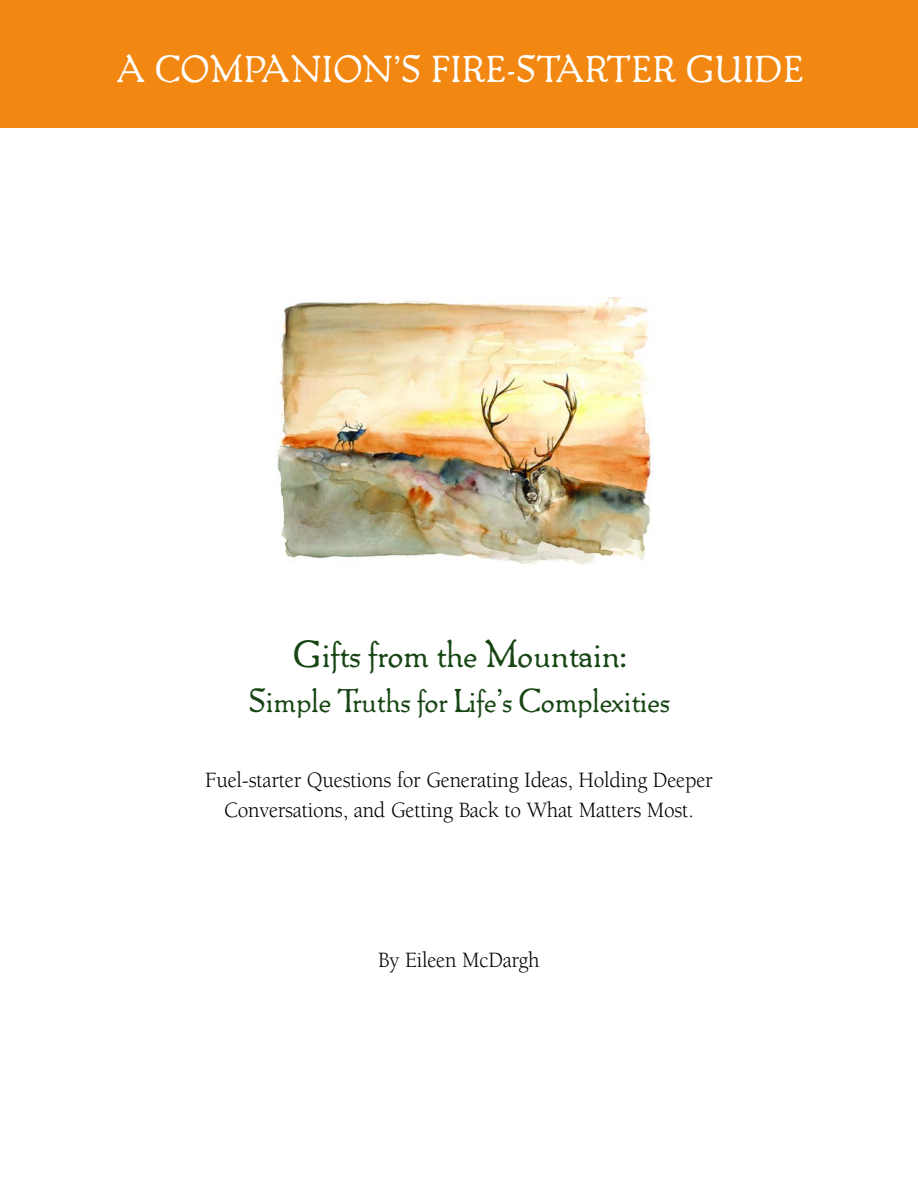
<style>
.page{position:relative;width:918px;height:1188px;background:#fff}
.page>*{position:absolute;margin:0;border:0;box-sizing:border-box;transform-origin:0 0}
.t1{font:37.5px "Paliard";letter-spacing:.045em;color:#fff}
.t2{font:37.5px "Paliard";color:#174513}
.t3{font:33px "Paliard";color:#174513}
.t4{font:22.5px/30px "Berkeley";letter-spacing:-.01em;color:#000;text-align:center;scale:.95 1}
</style>
<div class="page">
<div style="left:0;top:0;width:918px;height:128px;background:#f28812"></div>
<img style="left:277px;top:297px;width:374px;height:268px">
<h1 class="t1" style="left:116px;top:54px;width:688px">A COMPANION’S FIRE-STARTER GUIDE</h1>
<h1 class="t2" style="left:293px;top:639px;width:334px">Gifts from the Mountain:</h1>
<h2 class="t3" style="left:249px;top:688px;width:422px">Simple Truths for Life’s Complexities</h2>
<p class="t4" style="left:205px;top:767px;width:536px">Fuel-starter Questions for Generating Ideas, Holding Deeper<br>Conversations, and Getting Back to What Matters Most.</p>
<p class="t4" style="left:378px;top:947px;width:171px">By Eileen McDargh</p>
</div>
